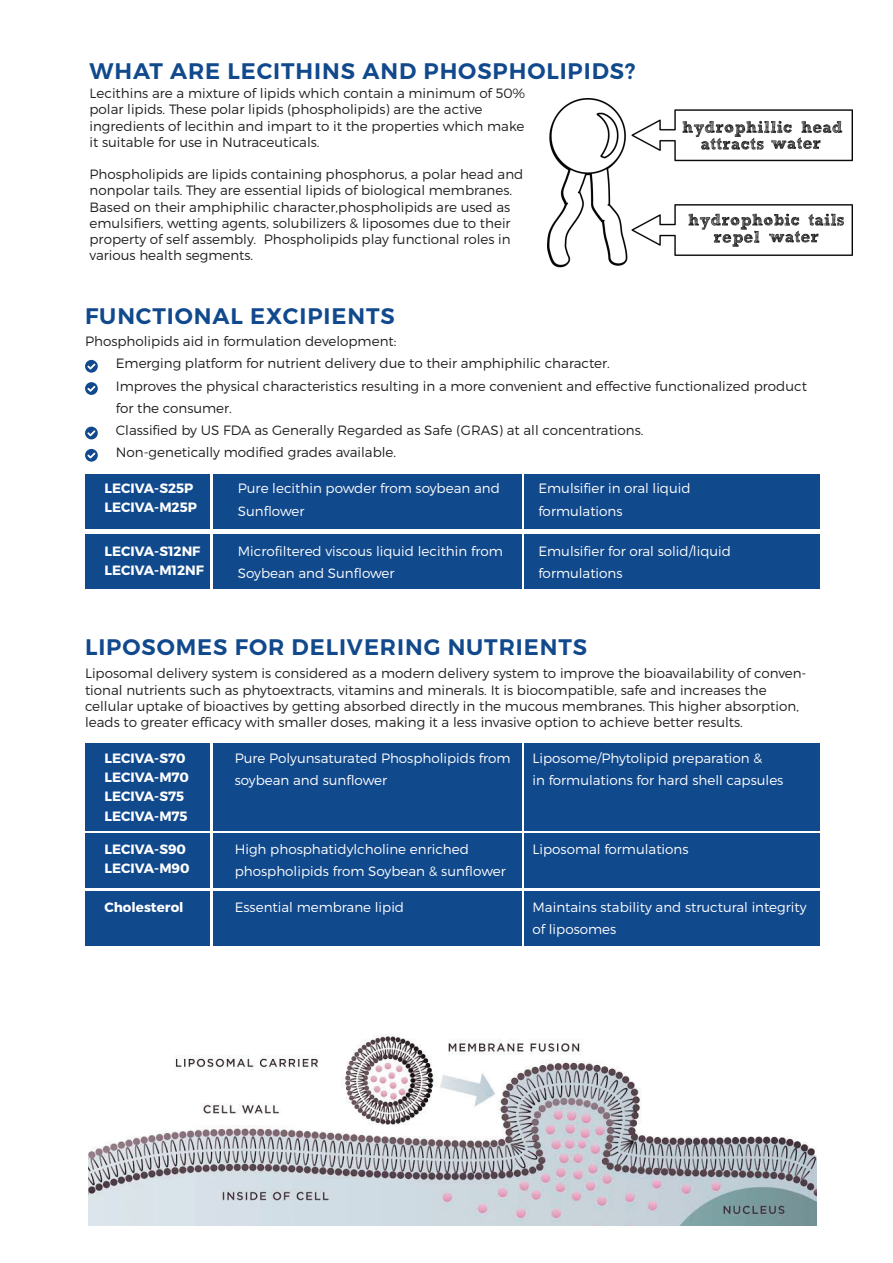
<style>
.page{position:relative;width:893px;height:1263px;background:#fff}
.page>*{position:absolute;margin:0;border:0;box-sizing:border-box;transform-origin:0 0}
.t1{font:600 22.5px "Montserrat";letter-spacing:.04em;color:#11498d}
.t2{font:300 13.5px/16.2px "Montserrat";color:#231f20}
.t3{font:300 13.5px/22.2px "Montserrat";color:#fff}
.t4{font:700 13.5px/19.2px "Montserrat";color:#fff}
</style>
<div class="page">
<div style="left:85px;top:474px;width:125px;height:55px;background:#11498d"></div>
<div style="left:525px;top:474px;width:295px;height:55px;background:#11498d"></div>
<div style="left:213px;top:474px;width:309px;height:55px;background:#11498d"></div>
<div style="left:85px;top:534px;width:125px;height:55px;background:#11498d"></div>
<div style="left:525px;top:534px;width:295px;height:55px;background:#11498d"></div>
<div style="left:213px;top:534px;width:309px;height:55px;background:#11498d"></div>
<div style="left:85px;top:742px;width:125px;height:88px;background:#11498d"></div>
<div style="left:525px;top:742px;width:295px;height:88px;background:#11498d"></div>
<div style="left:213px;top:742px;width:309px;height:88px;background:#11498d"></div>
<div style="left:85px;top:891px;width:125px;height:54px;background:#11498d"></div>
<div style="left:525px;top:891px;width:295px;height:54px;background:#11498d"></div>
<div style="left:213px;top:891px;width:309px;height:54px;background:#11498d"></div>
<img style="left:548px;top:99px;width:304px;height:169px">
<div style="left:85px;top:833px;width:125px;height:55px;background:#11498d"></div>
<div style="left:525px;top:833px;width:295px;height:55px;background:#11498d"></div>
<div style="left:213px;top:833px;width:309px;height:55px;background:#11498d"></div>
<img style="left:89px;top:1036px;width:727px;height:189px">
<svg style="left:85px;top:360px;width:13px;height:13px"></svg>
<svg style="left:85px;top:382px;width:13px;height:13px"></svg>
<svg style="left:85px;top:427px;width:13px;height:12px"></svg>
<svg style="left:85px;top:449px;width:13px;height:13px"></svg>
<h1 class="t1" style="left:90px;top:57px;width:548px">WHAT ARE LECITHINS AND PHOSPHOLIPIDS?</h1>
<p class="t2" style="left:90px;top:85px;width:437px">Lecithins are a mixture of lipids which contain a minimum of 50% polar lipids. These polar lipids (phospholipids) are the active ingredients of lecithin and impart to it the properties which make it suitable for use in Nutraceuticals.</p>
<p class="t2" style="left:90px;top:166px;width:435px">Phospholipids are lipids containing phosphorus, a polar head and nonpolar tails. They are essential lipids of biological membranes.<br>Based on their amphiphilic character,phospholipids are used as emulsifiers, wetting agents, solubilizers &amp; liposomes due to their property of self assembly. Phospholipids play functional roles in various health segments.</p>
<h1 class="t1" style="left:85px;top:302px;width:311px">FUNCTIONAL EXCIPIENTS</h1>
<p class="t2" style="left:116px;top:330px;width:693px;line-height:22.2px;text-indent:-31px">Phospholipids aid in formulation development:<br>Emerging platform for nutrient delivery due to their amphiphilic character.<br>Improves the physical characteristics resulting in a more convenient and effective functionalized product for the consumer.<br>Classified by US FDA as Generally Regarded as Safe (GRAS) at all concentrations.<br>Non-genetically modified grades available.</p>
<p class="t4" style="left:104px;top:479px;width:94px">LECIVA-S25P<br>LECIVA-M25P</p>
<p class="t3" style="left:238px;top:477px;width:263px">Pure lecithin powder from soybean and<br>Sunflower</p>
<p class="t4" style="left:104px;top:542px;width:101px">LECIVA-S12NF<br>LECIVA-M12NF</p>
<p class="t3" style="left:238px;top:540px;width:266px">Microfiltered viscous liquid lecithin from<br>Soybean and Sunflower</p>
<p class="t3" style="left:538px;top:477px;width:154px">Emulsifier in oral liquid formulations</p>
<p class="t3" style="left:538px;top:540px;width:194px">Emulsifier for oral solid/liquid formulations</p>
<h1 class="t1" style="left:85px;top:633px;width:504px">LIPOSOMES FOR DELIVERING NUTRIENTS</h1>
<p class="t2" style="left:85px;top:665px;width:723px">Liposomal delivery system is considered as a modern delivery system to improve the bioavailability of conven&shy;tional nutrients such as phytoextracts, vitamins and minerals. It is biocompatible, safe and increases the cellular uptake of bioactives by getting absorbed directly in the mucous membranes. This higher absorption, leads to greater efficacy with smaller doses, making it a less invasive option to achieve better results.</p>
<p class="t4" style="left:104px;top:749px;width:86px">LECIVA-S70<br>LECIVA-M70<br>LECIVA-S75<br>LECIVA-M75</p>
<p class="t3" style="left:235px;top:747px;width:277px">Pure Polyunsaturated Phospholipids from soybean and sunflower</p>
<p class="t3" style="left:532px;top:747px;width:252px">Liposome/Phytolipid preparation &amp;<br>in formulations for hard shell capsules</p>
<p class="t4" style="left:104px;top:840px;width:83px">LECIVA-S90</p>
<p class="t3" style="left:532px;top:838px;width:158px">Liposomal formulations</p>
<p class="t4" style="left:104px;top:859px;width:87px">LECIVA-M90</p>
<p class="t3" style="left:235px;top:838px;width:272px">High phosphatidylcholine enriched phospholipids from Soybean &amp; sunflower</p>
<p class="t4" style="left:104px;top:897px;width:81px">Cholesterol</p>
<p class="t3" style="left:235px;top:895px;width:171px">Essential membrane lipid</p>
<p class="t3" style="left:532px;top:895px;width:275px">Maintains stability and structural integrity of liposomes</p>
</div>
